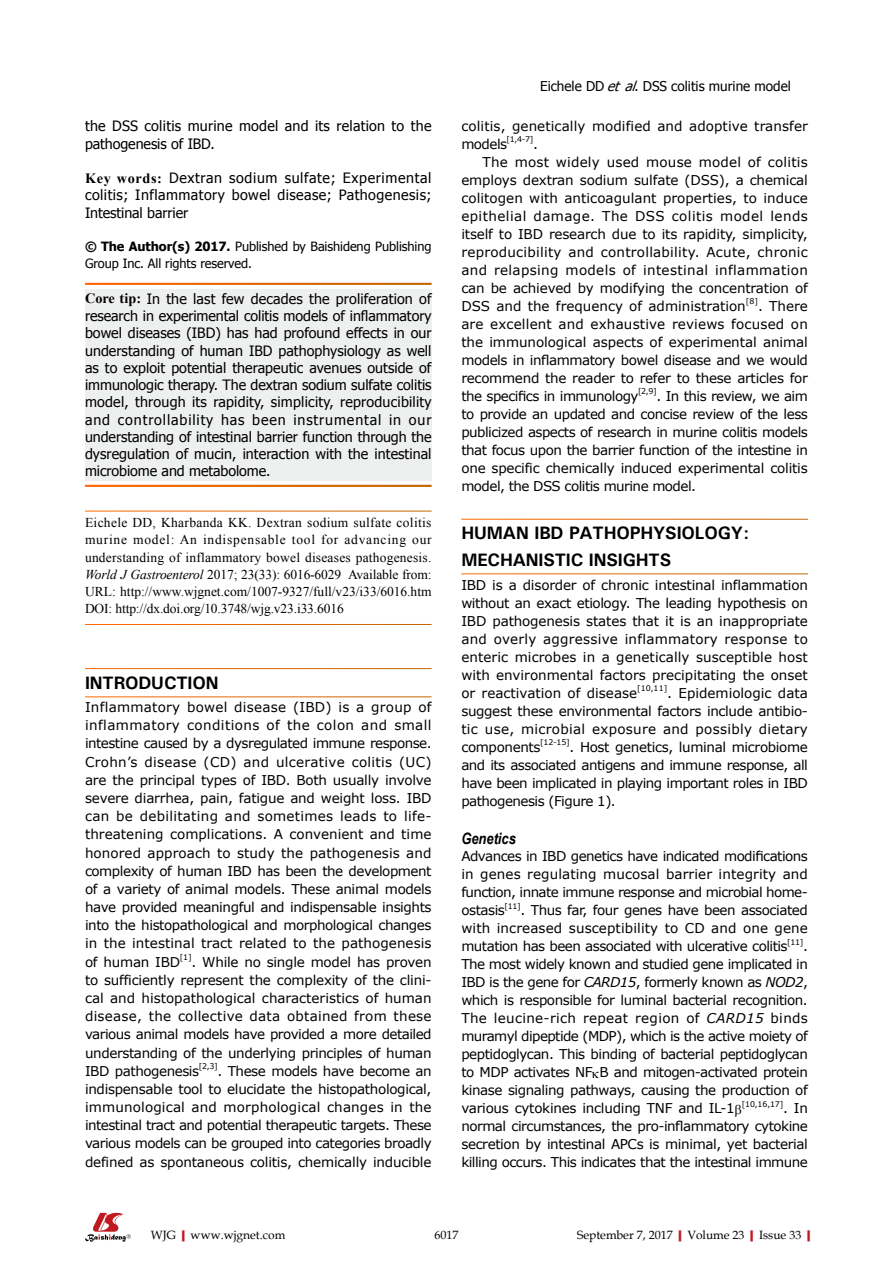
<style>
.page{position:relative;width:893px;height:1263px;background:#fff}
.page>*{position:absolute;margin:0;border:0;box-sizing:border-box;transform-origin:0 0}
.t1{font:700 18px/27px "Univers";letter-spacing:-.01em;color:#000}
.t2{font:italic 700 15.75px "Arial Narrow";color:#000}
.t3{font:14.25px/17.2px "Tahoma";letter-spacing:.005em;color:#000;text-align:justify}
.t4{font:13.5px/18px "Verdana";letter-spacing:-.015em;color:#000;text-align:justify}
.t5{font:13.5px/17.2px "Times New Roman";letter-spacing:-.01em;color:#000;text-align:justify}
.t6{font:13.5px/18px "Verdana";letter-spacing:-.04em;color:#000}
.t7{font:13.5px/18px "Verdana";letter-spacing:.005em;color:#000}
.t8{font:13.5px "Verdana";letter-spacing:.02em;color:#000}
.t9{font:13.5px "Verdana";letter-spacing:.025em;color:#000}
.t10{font:13.5px "Verdana";letter-spacing:.03em;color:#000}
.t11{font:13.5px "Verdana";letter-spacing:.015em;color:#000}
.t12{font:13.5px "Tahoma";color:#000}
.t13{font:12.75px/17.2px "Tahoma";letter-spacing:-.005em;color:#000}
.t14{font:12px "Book Antiqua";color:#000}
.t15{font:7.8px "Verdana";letter-spacing:-.02em;color:#000}
.s1{font-family:"Times New Roman";font-weight:700}
.s2{font-weight:700}
.s3{font-style:italic}
.s4{font-weight:700;color:#c01920}
</style>
<div class="page">
<div style="left:85px;top:289px;width:347px;height:191px;background:#eeefef"></div>
<svg style="left:85px;top:1213px;width:46px;height:29px"></svg>
<p class="t3" style="left:85px;top:117px;width:348px">the DSS colitis murine model and its relation to the pathogenesis of IBD.</p>
<p class="t3" style="left:85px;top:169px;width:348px"><span class="s1">Key words:</span> Dextran sodium sulfate; Experimental colitis; Inflammatory bowel disease; Pathogenesis; Intestinal barrier</p>
<p class="t13" style="left:85px;top:237px;width:348px"><span class="s2">© The Author(s) 2017.</span> Published by Baishideng Publishing<br>Group Inc. All rights reserved.</p>
<p class="t3" style="left:85px;top:289px;width:348px"><span class="s1">Core tip:</span> In the last few decades the proliferation of research in experimental colitis models of inflammatory bowel diseases (IBD) has had profound effects in our understanding of human IBD pathophysiology as well as to exploit potential therapeutic avenues outside of immunologic therapy. The dextran sodium sulfate colitis model, through its rapidity, simplicity, reproducibility and controllability has been instrumental in our understanding of intestinal barrier function through the dysregulation of mucin, interaction with the intestinal microbiome and metabolome.</p>
<p class="t5" style="left:85px;top:514px;width:348px">Eichele DD, Kharbanda KK. Dextran sodium sulfate colitis murine model: An indispensable tool for advancing our understanding of inflammatory bowel diseases pathogenesis.<br><span class="s3">World J Gastroenterol</span> 2017; 23(33): 6016-6029 Available from:<br>URL: http://www.wjgnet.com/1007-9327/full/v23/i33/6016.htm DOI: http://dx.doi.org/10.3748/wjg.v23.i33.6016</p>
<p class="t1" style="left:85px;top:668px;width:135px">INTRODUCTION</p>
<p class="t4" style="left:85px;top:698px;width:348px">Inflammatory bowel disease (IBD) is a group of inflammatory conditions of the colon and small intestine caused by a dysregulated immune response.<br>Crohn’s disease (CD) and ulcerative colitis (UC) are the principal types of IBD. Both usually involve severe diarrhea, pain, fatigue and weight loss. IBD can be debilitating and sometimes leads to life&shy;threatening complications. A convenient and time honored approach to study the pathogenesis and complexity of human IBD has been the development of a variety of animal models. These animal models have provided meaningful and indispensable insights into the histopathological and morphological changes in the intestinal tract related to the pathogenesis of human IBD</p>
<p class="t15" style="left:180px;top:952px;width:13px">[1]</p>
<p class="t4" style="left:85px;top:952px;width:348px;text-align:left;text-indent:107px">. While no single model has proven to sufficiently represent the complexity of the clini&shy;cal and histopathological characteristics of human disease, the collective data obtained from these various animal models have provided a more detailed understanding of the underlying principles of human IBD pathogenesis</p>
<p class="t15" style="left:199px;top:1061px;width:20px">[2,3]</p>
<p class="t4" style="left:85px;top:1061px;width:348px;text-indent:132px">. These models have become an indispensable tool to elucidate the histopathological, immunological and morphological changes in the intestinal tract and potential therapeutic targets. These various models can be grouped into categories broadly defined as spontaneous colitis, chemically inducible</p>
<p class="t12" style="left:540px;top:77px;width:252px">Eichele DD <span class="s3">etal</span>. DSS colitis murine model</p>
<p class="t7" style="left:461px;top:116px;width:348px">colitis, genetically modified and adoptive transfer models</p>
<p class="t15" style="left:507px;top:134px;width:28px">[1,4-7]</p>
<p class="t4" style="left:533px;top:134px;width:6px">.</p>
<p class="t11" style="left:483px;top:153px;width:327px">The most widely used mouse model of colitis</p>
<p class="t4" style="left:461px;top:170px;width:348px">employs dextran sodium sulfate (DSS), a chemical</p>
<p class="t7" style="left:461px;top:188px;width:348px">colitogen with anticoagulant properties, to induce</p>
<p class="t10" style="left:461px;top:207px;width:348px">epithelial damage. The DSS colitis model lends</p>
<p class="t4" style="left:461px;top:224px;width:348px">itself to IBD research due to its rapidity, simplicity,</p>
<p class="t8" style="left:461px;top:243px;width:348px">reproducibility and controllability. Acute, chronic</p>
<p class="t9" style="left:461px;top:261px;width:348px">and relapsing models of intestinal inflammation</p>
<p class="t4" style="left:461px;top:278px;width:348px">can be achieved by modifying the concentration of</p>
<p class="t4" style="left:461px;top:296px;width:286px">DSS and the frequency of administration</p>
<p class="t15" style="left:746px;top:296px;width:14px">[8]</p>
<p class="t4" style="left:461px;top:296px;width:348px;text-indent:297px">. There are excellent and exhaustive reviews focused on the immunological aspects of experimental animal models in inflammatory bowel disease and we would recommend the reader to refer to these articles for the specifics in immunology</p>
<p class="t15" style="left:638px;top:386px;width:20px">[2,9]</p>
<p class="t4" style="left:461px;top:386px;width:348px;text-indent:195px">. In this review, we aim to provide an updated and concise review of the less publicized aspects of research in murine colitis models that focus upon the barrier function of the intestine in one specific chemically induced experimental colitis model, the DSS colitis murine model.</p>
<p class="t1" style="left:461px;top:519px;width:289px">HUMAN IBD PATHOPHYSIOLOGY:<br>MECHANISTIC INSIGHTS</p>
<p class="t4" style="left:461px;top:575px;width:348px">IBD is a disorder of chronic intestinal inflammation without an exact etiology. The leading hypothesis on IBD pathogenesis states that it is an inappropriate and overly aggressive inflammatory response to enteric microbes in a genetically susceptible host with environmental factors precipitating the onset or reactivation of disease</p>
<p class="t15" style="left:637px;top:683px;width:32px">[10,11]</p>
<p class="t4" style="left:461px;top:683px;width:348px;text-align:left;text-indent:206px">. Epidemiologic data suggest these environmental factors include antibio&shy;tic use, microbial exposure and possibly dietary components</p>
<p class="t15" style="left:540px;top:737px;width:31px">[12-15]</p>
<p class="t4" style="left:461px;top:737px;width:348px;text-indent:108px">. Host genetics, luminal microbiome and its associated antigens and immune response, all have been implicated in playing important roles in IBD pathogenesis (Figure 1).</p>
<p class="t2" style="left:461px;top:827px;width:56px">Genetics</p>
<p class="t6" style="left:461px;top:847px;width:348px">Advances in IBD genetics have indicated modifications in genes regulating mucosal barrier integrity and function, innate immune response and microbial home&shy;ostasis</p>
<p class="t15" style="left:504px;top:901px;width:18px">[11]</p>
<p class="t4" style="left:461px;top:901px;width:348px;text-indent:59px">. Thus far, four genes have been associated with increased susceptibility to CD and one gene mutation has been associated with ulcerative colitis</p>
<p class="t15" style="left:787px;top:937px;width:18px">[11]</p>
<p class="t4" style="left:461px;top:937px;width:348px;text-indent:342px">.<br>The most widely known and studied gene implicated in IBD is the gene for <span class="s3">CARD15</span>, formerly known as <span class="s3">NOD2</span>, which is responsible for luminal bacterial recognition.<br>The leucine-rich repeat region of <span class="s3">CARD15</span> binds muramyl dipeptide (MDP), which is the active moiety of peptidoglycan. This binding of bacterial peptidoglycan to MDP activates NF B and mitogen-activated protein kinase signaling pathways, causing the production of various cytokines including TNF and IL-1</p>
<p class="t15" style="left:742px;top:1099px;width:43px">[10,16,17]</p>
<p class="t4" style="left:461px;top:1099px;width:348px;text-indent:322px">. In normal circumstances, the pro-inflammatory cytokine secretion by intestinal APCs is minimal, yet bacterial killing occurs. This indicates that the intestinal immune</p>
<p class="t14" style="left:151px;top:1226px;width:136px">WJG<span class="s4">|</span>www.wjgnet.com</p>
<p class="t14" style="left:434px;top:1226px;width:25px">6017</p>
<p class="t14" style="left:577px;top:1226px;width:240px">September 7, 2017<span class="s4">|</span>Volume 23<span class="s4">|</span>Issue 33<span class="s4">|</span></p>
</div>
